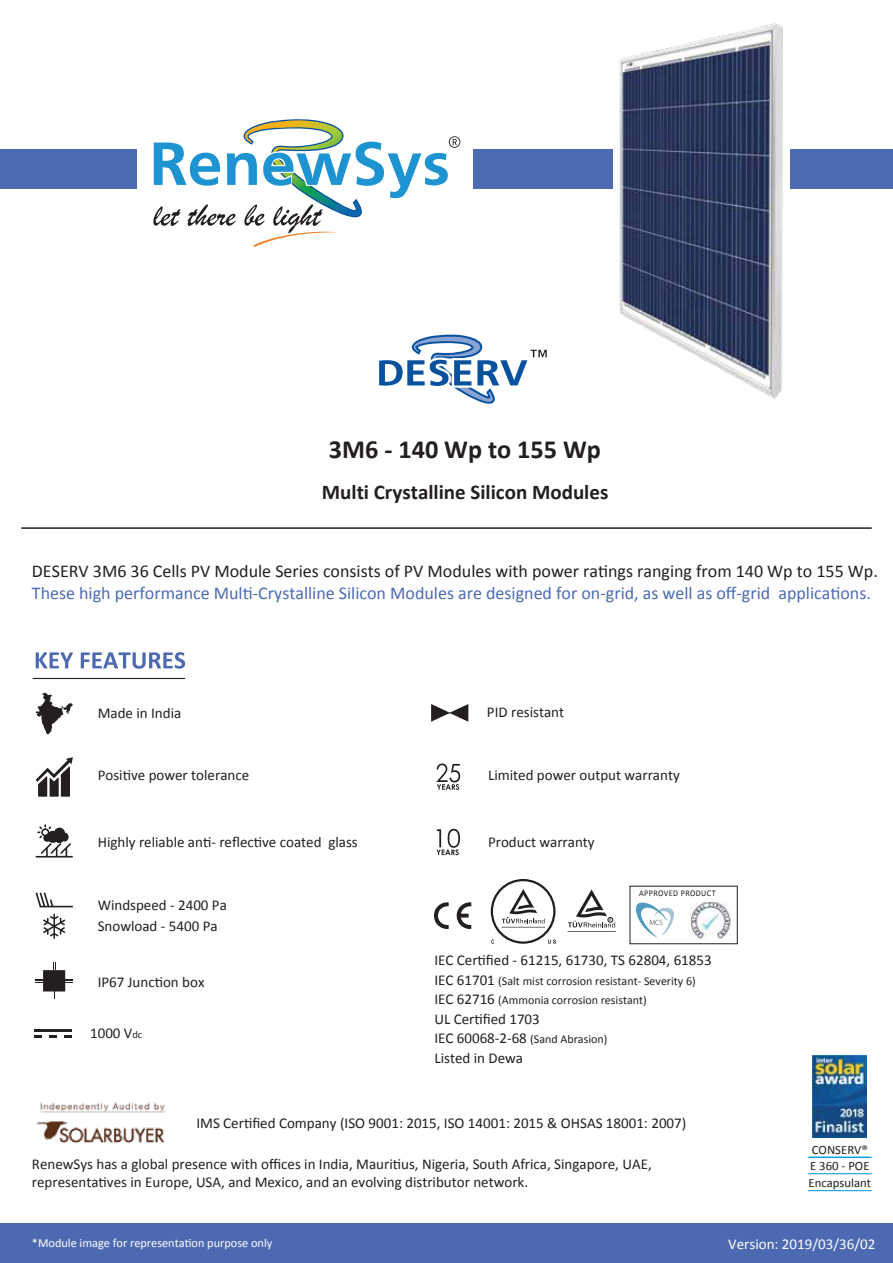
<style>
.page{position:relative;width:893px;height:1263px;background:#fff}
.page>*{position:absolute;margin:0;border:0;box-sizing:border-box;transform-origin:0 0}
.t1{font:700 26.25px "Calibri";color:#231f20}
.t2{font:700 21px "Calibri";color:#231f20}
.t3{font:18px "Calibri";color:#4c6bb3}
.t4{font:18px "Calibri";color:#231f20}
.t5{font:15px/21.1px "Calibri";color:#231f20}
.t6{font:15px "Calibri";color:#fff}
.t7{font:12.75px/16.5px "Calibri";color:#231f20}
.t8{font:12.3px "Calibri";color:#fff}
.t9{font:12px/19.5px "Calibri";color:#231f20}
.t10{font:8.7px "Calibri";letter-spacing:.045em;color:#231f20;scale:.93 1}
.s1{font-size:10.5px}
.s2{font-size:15px}
</style>
<div class="page">
<svg style="left:456px;top:902px;width:15px;height:27px"></svg>
<svg style="left:434px;top:902px;width:15px;height:27px"></svg>
<svg style="left:567px;top:889px;width:49px;height:43px"></svg>
<hr style="left:34px;top:1029px;width:37px;height:3px;background:#231f20">
<svg style="left:34px;top:1035px;width:8px;height:3px"></svg>
<svg style="left:49px;top:1035px;width:8px;height:3px"></svg>
<svg style="left:64px;top:1035px;width:8px;height:3px"></svg>
<svg style="left:431px;top:704px;width:37px;height:18px"></svg>
<svg style="left:436px;top:829px;width:24px;height:26px"></svg>
<svg style="left:436px;top:763px;width:24px;height:27px"></svg>
<svg style="left:491px;top:879px;width:65px;height:65px"></svg>
<svg style="left:635px;top:902px;width:39px;height:36px"></svg>
<img style="left:690px;top:902px;width:40px;height:37px">
<div style="left:630px;top:886px;width:108px;height:58px;border:1px solid #231f20"></div>
<svg style="left:36px;top:652px;width:37px;height:16px"></svg>
<svg style="left:81px;top:652px;width:104px;height:17px"></svg>
<hr style="left:33px;top:678px;width:152px;height:1px;background:#231f20">
<svg style="left:36px;top:693px;width:37px;height:41px"></svg>
<svg style="left:36px;top:757px;width:37px;height:40px"></svg>
<svg style="left:36px;top:962px;width:37px;height:37px"></svg>
<svg style="left:36px;top:892px;width:37px;height:15px"></svg>
<svg style="left:43px;top:914px;width:22px;height:25px"></svg>
<svg style="left:36px;top:824px;width:37px;height:34px"></svg>
<div style="left:473px;top:149px;width:420px;height:39px;background:#4c6bb3"></div>
<svg style="left:153px;top:119px;width:307px;height:128px"></svg>
<div style="left:0;top:149px;width:137px;height:39px;background:#4c6bb3"></div>
<img style="left:813px;top:1055px;width:54px;height:82px">
<div style="left:0;top:1223px;width:893px;height:40px;background:#4d69b1"></div>
<hr style="left:21px;top:527px;width:851px;height:2px;background:#231f20">
<img style="left:537px;top:23px;width:340px;height:376px">
<img style="left:36px;top:1102px;width:130px;height:41px">
<svg style="left:379px;top:331px;width:168px;height:73px"></svg>
<h1 class="t1" style="left:329px;top:432px;width:274px">3M6 - 140 Wp to 155 Wp</h1>
<h2 class="t2" style="left:322px;top:478px;width:288px">Multi Crystalline Silicon Modules</h2>
<p class="t4" style="left:32px;top:560px;width:847px">DESERV 3M6 36 Cells PV Module Series consists of PV Modules with power ratings ranging from 140 Wp to 155 Wp.</p>
<p class="t3" style="left:32px;top:581px;width:840px">These high performance Multi-Crystalline Silicon Modules are designed for on-grid, as well as off-grid applications.</p>
<p class="t5" style="left:98px;top:703px;width:85px">Made in India</p>
<p class="t5" style="left:98px;top:764px;width:153px">Positive power tolerance</p>
<p class="t5" style="left:98px;top:831px;width:262px">Highly reliable anti- reflective coated glass</p>
<p class="t5" style="left:98px;top:894px;width:131px">Windspeed - 2400 Pa<br>Snowload - 5400 Pa</p>
<p class="t5" style="left:98px;top:972px;width:108px">IP67 Junction box</p>
<p class="t5" style="left:90px;top:1022px;width:54px">1000 V<span class="s1">dc</span></p>
<p class="t5" style="left:487px;top:701px;width:79px">PID resistant</p>
<p class="t5" style="left:488px;top:764px;width:193px">Limited power output warranty</p>
<p class="t5" style="left:488px;top:831px;width:108px">Product warranty</p>
<p class="t10" style="left:639px;top:887px;width:84px">APPROVED PRODUCT</p>
<p class="t5" style="left:434px;top:950px;width:279px">IEC Certified - 61215, 61730, TS 62804, 61853</p>
<p class="t9" style="left:434px;top:971px;width:263px"><span class="s2">IEC 61701</span> (Salt mist corrosion resistant- Severity 6)<br><span class="s2">IEC 62716</span> (Ammonia corrosion resistant)</p>
<p class="t5" style="left:434px;top:1008px;width:107px">UL Certified 1703</p>
<p class="t9" style="left:434px;top:1030px;width:174px"><span class="s2">IEC 60068-2-68</span> (Sand Abrasion)</p>
<p class="t5" style="left:434px;top:1047px;width:90px">Listed in Dewa</p>
<p class="t5" style="left:196px;top:1112px;width:491px">IMS Certified Company (ISO 9001: 2015, ISO 14001: 2015 &amp; OHSAS 18001: 2007)</p>
<p class="t5" style="left:32px;top:1155px;width:621px;line-height:18px">RenewSys has a global presence with offices in India, Mauritius, Nigeria, South Africa, Singapore, UAE, representatives in Europe, USA, and Mexico, and an evolving distributor network.</p>
<p class="t7" style="left:809px;top:1141px;width:64px">CONSERV®<br>E 360 - POE<br>Encapsulant</p>
<p class="t8" style="left:32px;top:1235px;width:242px">*Module image for representation purpose only</p>
<p class="t6" style="left:728px;top:1235px;width:149px">Version: 2019/03/36/02</p>
</div>
